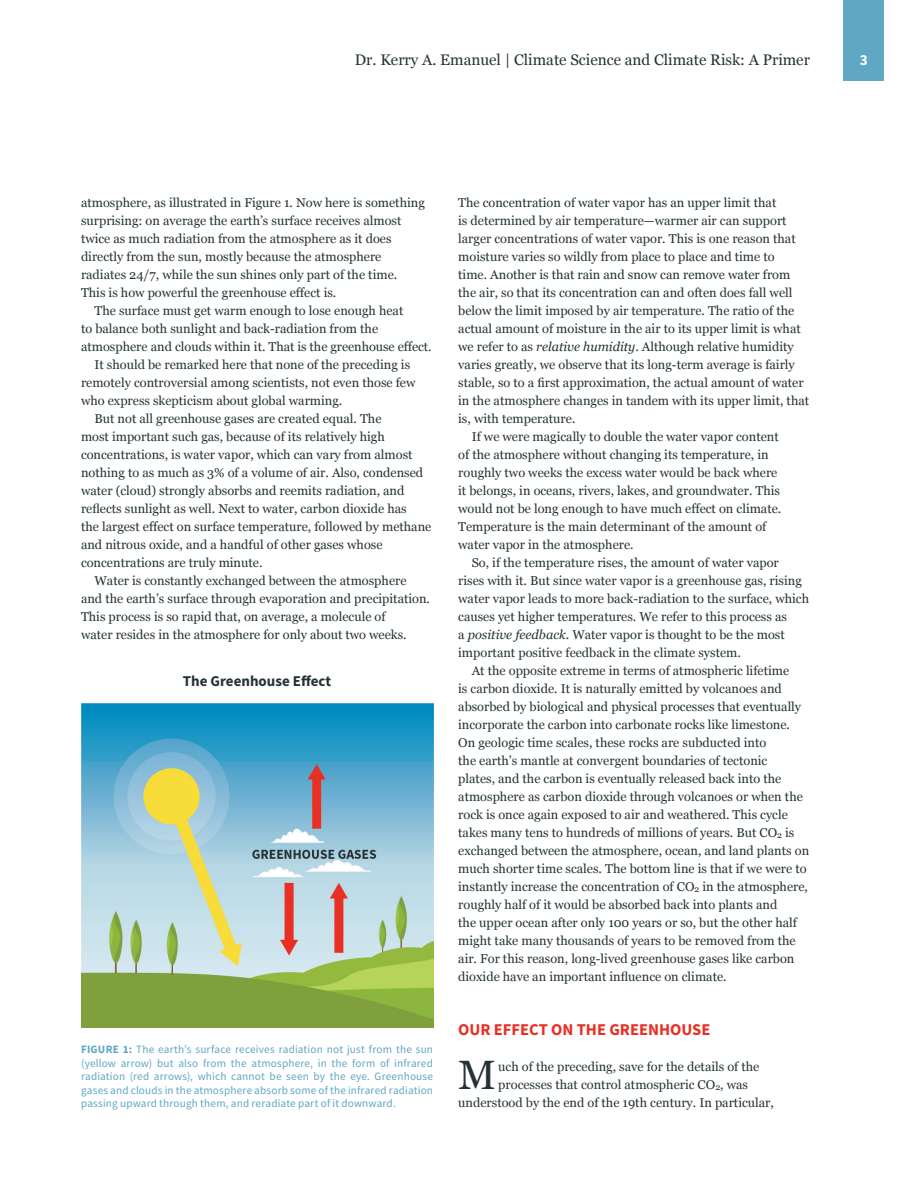
<style>
.page{position:relative;width:918px;height:1188px;background:#fff}
.page>*{position:absolute;margin:0;border:0;box-sizing:border-box;transform-origin:0 0}
.First_Section_Paragr{font:40.95px "Georgia";color:#253235}
.Section_Heading{font:700 16.5px "Source Sans Pro";color:#e82f24}
.t1{font:15.3px "Georgia";color:#253235}
.t2{font:700 15.3px "Source Sans Pro";color:#fff}
.Figure_Title{font:700 15px "Source Sans Pro";color:#253235}
.First_Section_Paragr-2{font:12.75px/18px "Georgia";color:#253235}
.t3{font:11.25px/13.5px "Source Sans Pro";letter-spacing:.015em;color:#60a7c4;text-align:justify}
.s1{font-weight:700}
.s2{font-style:italic}
</style>
<div class="page">
<div style="left:844px;top:0;width:40px;height:81px;background:#60a7c4"></div>
<img style="left:81px;top:703px;width:352px;height:325px">
<p class="t1" style="left:355px;top:48px;width:457px">Dr. Kerry A. Emanuel | Climate Science and Climate Risk: A Primer</p>
<p class="t2" style="left:860px;top:49px;width:10px">3</p>
<p class="First_Section_Paragr-2" style="left:81px;top:193px;width:345px">atmosphere, as illustrated in Figure 1. Now here is something surprising: on average the earth’s surface receives almost twice as much radiation from the atmosphere as it does directly from the sun, mostly because the atmosphere radiates 24/7, while the sun shines only part of the time.<br>This is how powerful the greenhouse effect is.</p>
<p class="First_Section_Paragr-2" style="left:81px;top:301px;width:352px;text-indent:14px">The surface must get warm enough to lose enough heat<br>to balance both sunlight and back-radiation from the atmosphere and clouds within it. That is the greenhouse effect.</p>
<p class="First_Section_Paragr-2" style="left:81px;top:355px;width:336px;text-indent:14px">It should be remarked here that none of the preceding is remotely controversial among scientists, not even those few who express skepticism about global warming.</p>
<p class="First_Section_Paragr-2" style="left:81px;top:409px;width:352px;text-indent:14px">But not all greenhouse gases are created equal. The<br>most important such gas, because of its relatively high concentrations, is water vapor, which can vary from almost nothing to as much as 3% of a volume of air. Also, condensed water (cloud) strongly absorbs and reemits radiation, and reflects sunlight as well. Next to water, carbon dioxide has<br>the largest effect on surface temperature, followed by methane and nitrous oxide, and a handful of other gases whose concentrations are truly minute.</p>
<p class="First_Section_Paragr-2" style="left:81px;top:571px;width:351px;text-indent:14px">Water is constantly exchanged between the atmosphere and the earth’s surface through evaporation and precipitation.<br>This process is so rapid that, on average, a molecule of<br>water resides in the atmosphere for only about two weeks.</p>
<p class="Figure_Title" style="left:183px;top:671px;width:150px">The Greenhouse Effect</p>
<p class="t3" style="left:81px;top:1042px;width:354px"><span class="s1">FIGURE 1:</span> The earth’s surface receives radiation not just from the sun (yellow arrow) but also from the atmosphere, in the form of infrared radiation (red arrows), which cannot be seen by the eye. Greenhouse gases and clouds in the atmosphere absorb some of the infrared radiation passing upward through them, and reradiate part of it downward.</p>
<p class="First_Section_Paragr-2" style="left:458px;top:193px;width:353px">The concentration of water vapor has an upper limit that<br>is determined by air temperature—warmer air can support larger concentrations of water vapor. This is one reason that moisture varies so wildly from place to place and time to<br>time. Another is that rain and snow can remove water from the air, so that its concentration can and often does fall well below the limit imposed by air temperature. The ratio of the actual amount of moisture in the air to its upper limit is what we refer to as <span class="s2">relative humidity</span>. Although relative humidity varies greatly, we observe that its long-term average is fairly stable, so to a first approximation, the actual amount of water in the atmosphere changes in tandem with its upper limit, that is, with temperature.</p>
<p class="First_Section_Paragr-2" style="left:458px;top:427px;width:325px;text-indent:14px">If we were magically to double the water vapor content of the atmosphere without changing its temperature, in roughly two weeks the excess water would be back where it belongs, in oceans, rivers, lakes, and groundwater. This would not be long enough to have much effect on climate.<br>Temperature is the main determinant of the amount of water vapor in the atmosphere.</p>
<p class="First_Section_Paragr-2" style="left:458px;top:553px;width:352px;text-indent:14px">So, if the temperature rises, the amount of water vapor<br>rises with it. But since water vapor is a greenhouse gas, rising water vapor leads to more back-radiation to the surface, which causes yet higher temperatures. We refer to this process as<br>a <span class="s2">positive feedback</span>. Water vapor is thought to be the most important positive feedback in the climate system.</p>
<p class="First_Section_Paragr-2" style="left:458px;top:661px;width:352px;text-indent:14px">At the opposite extreme in terms of atmospheric lifetime<br>is carbon dioxide. It is naturally emitted by volcanoes and absorbed by biological and physical processes that eventually incorporate the carbon into carbonate rocks like limestone.<br>On geologic time scales, these rocks are subducted into<br>the earth’s mantle at convergent boundaries of tectonic<br>plates, and the carbon is eventually released back into the atmosphere as carbon dioxide through volcanoes or when the rock is once again exposed to air and weathered. This cycle takes many tens to hundreds of millions of years. But CO<sub>2</sub> is exchanged between the atmosphere, ocean, and land plants on much shorter time scales. The bottom line is that if we were to instantly increase the concentration of CO<sub>2</sub> in the atmosphere, roughly half of it would be absorbed back into plants and<br>the upper ocean after only 100 years or so, but the other half might take many thousands of years to be removed from the air. For this reason, long-lived greenhouse gases like carbon dioxide have an important influence on climate.</p>
<p class="Section_Heading" style="left:458px;top:1018px;width:254px">OUR EFFECT ON THE GREENHOUSE</p>
<p class="First_Section_Paragr" style="left:458px;top:1045px;width:40px">M</p>
<p class="First_Section_Paragr-2" style="left:498px;top:1057px;width:263px">uch of the preceding, save for the details of the</p>
<p class="First_Section_Paragr-2" style="left:498px;top:1075px;width:251px">processes that control atmospheric CO<sub>2</sub>, was</p>
<p class="First_Section_Paragr-2" style="left:458px;top:1093px;width:317px">understood by the end of the 19th century. In particular,</p>
</div>
